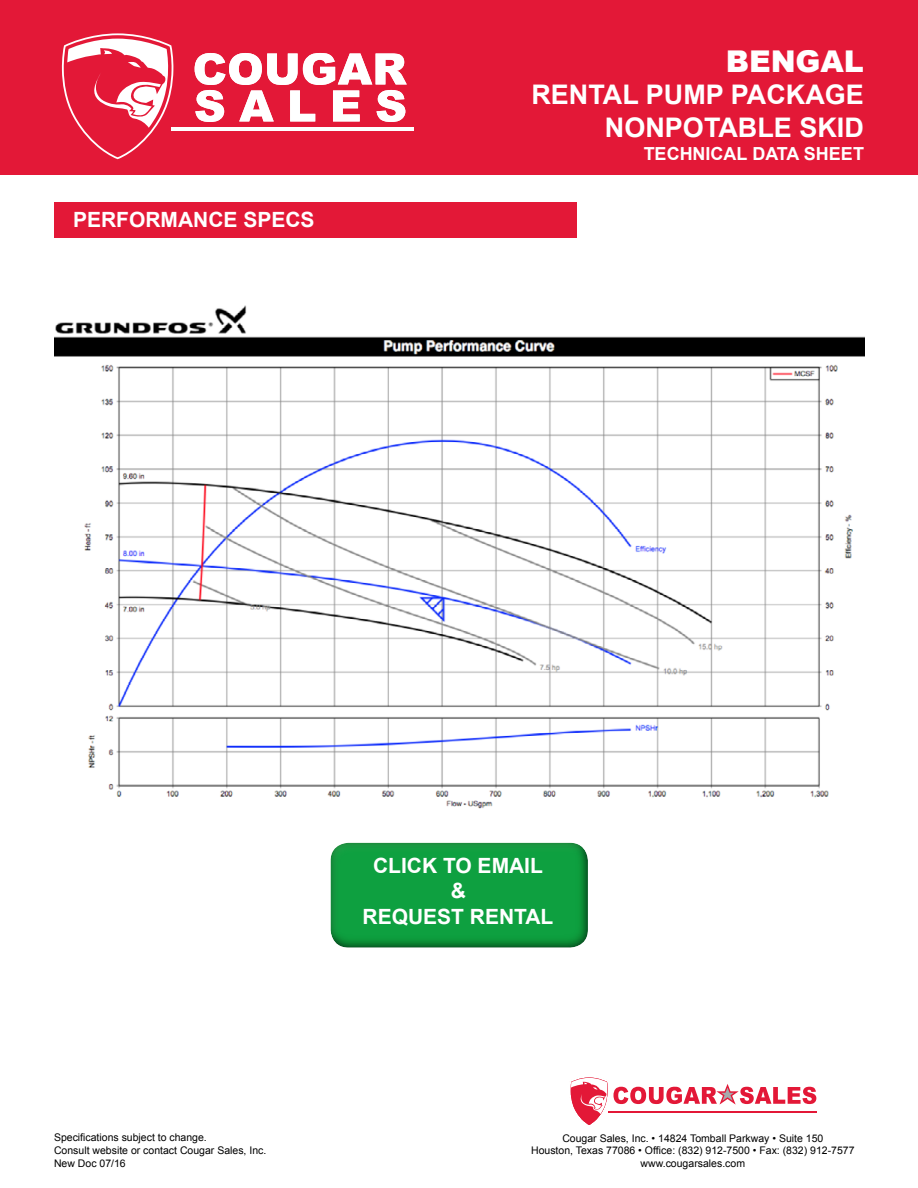
<style>
.page{position:relative;width:918px;height:1188px;background:#fff}
.page>*{position:absolute;margin:0;border:0;box-sizing:border-box;transform-origin:0 0}
.t1{font:900 30px "Arial";color:#fff}
.t2{font:700 27px/32.4px "Arial";color:#fff;text-align:right}
.t3{font:700 21px/25.2px "Arial";color:#fff;text-align:center}
.t4{font:700 18px "Arial";color:#fff}
.t5{font:10.5px/12.6px "Arial";color:#000;text-align:center}
</style>
<div class="page">
<div style="left:0;top:0;width:918px;height:175px;background:#e31837"></div>
<div style="left:322px;top:841px;width:281px;height:115px;background:#000;opacity:.25"></div>
<div style="left:54px;top:202px;width:523px;height:36px;background:#e31837"></div>
<img style="left:54px;top:305px;width:810px;height:504px">
<hr style="left:609px;top:1111px;width:208px;height:1px;background:#e31837">
<svg style="left:570px;top:1077px;width:246px;height:48px"></svg>
<svg style="left:62px;top:33px;width:112px;height:126px"></svg>
<svg style="left:195px;top:53px;width:212px;height:69px"></svg>
<hr style="left:172px;top:127px;width:242px;height:4px;background:#fff">
<h3 class="t3" style="left:73px;top:208px;width:243px">PERFORMANCE SPECS</h3>
<h1 class="t1" style="left:726px;top:39px;width:140px">BENGAL</h1>
<h2 class="t2" style="left:531px;top:79px;width:334px">RENTAL PUMP PACKAGE<br>NONPOTABLE SKID</h2>
<h3 class="t4" style="left:644px;top:141px;width:222px">TECHNICAL DATA SHEET</h3>
<p class="t5" style="left:54px;top:1132px;width:214px;text-align:left">Specifications subject to change.<br>Consult website or contact Cougar Sales, Inc.<br>New Doc 07/16</p>
<h3 class="t3" style="left:363px;top:854px;width:192px">CLICK TO EMAIL<br>&amp;<br>REQUEST RENTAL</h3>
<p class="t5" style="left:531px;top:1132px;width:325px">Cougar Sales, Inc. • 14824 Tomball Parkway • Suite 150<br>Houston, Texas 77086 • Office: (832) 912-7500 • Fax: (832) 912-7577 www.cougarsales.com</p>
</div>
